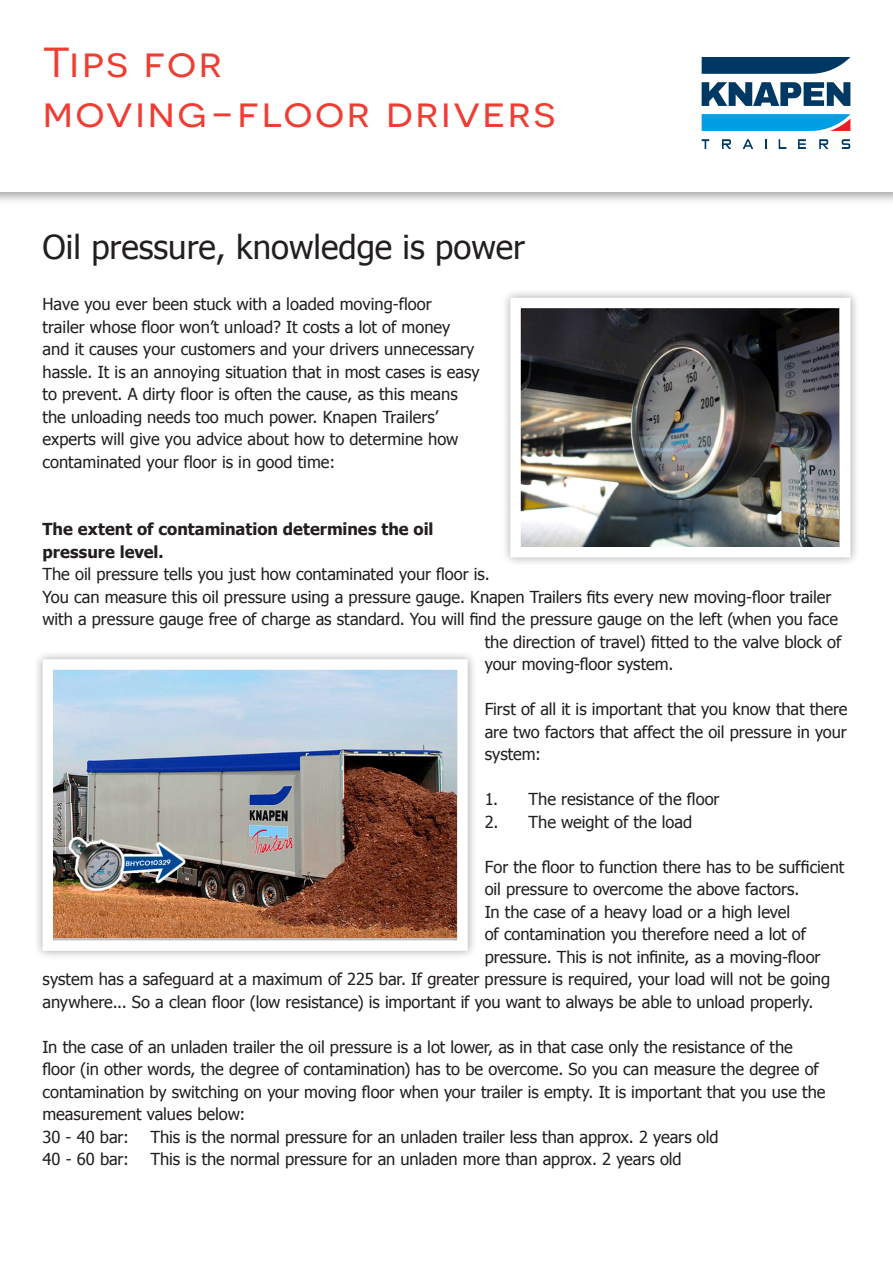
<style>
.page{position:relative;width:893px;height:1263px;background:#fff}
.page>*{position:absolute;margin:0;border:0;box-sizing:border-box;transform-origin:0 0}
.t1{font:42px/50.4px "Novecentosanswide";letter-spacing:.05em;color:#ee3e34;scale:1.05 1}
.t2{font:33px "Tahoma";color:#231f20}
.t3{font:16.5px/22.5px "Tahoma";letter-spacing:-.005em;color:#231f20}
.t4{font:700 16.5px/22.5px "Tahoma";color:#231f20}
</style>
<div class="page">
<div style="left:501px;top:289px;width:358px;height:278px;background:#f8f7f8"></div>
<img style="left:506px;top:293px;width:349px;height:269px">
<div style="left:34px;top:650px;width:443px;height:310px;background:#f8f7f8"></div>
<img style="left:38px;top:655px;width:434px;height:300px">
<div style="left:0;top:0;width:893px;height:205px;background:#231f20;opacity:.4"></div>
<div style="left:0;top:0;width:893px;height:191px;background:#fff"></div>
<svg style="left:702px;top:57px;width:148px;height:17px;background:#174a72"></svg>
<svg style="left:702px;top:114px;width:148px;height:17px;background:#169edc"></svg>
<svg style="left:702px;top:82px;width:148px;height:24px"></svg>
<svg style="left:702px;top:139px;width:7px;height:10px"></svg>
<svg style="left:743px;top:139px;width:10px;height:10px"></svg>
<svg style="left:779px;top:139px;width:7px;height:10px"></svg>
<svg style="left:798px;top:139px;width:8px;height:10px"></svg>
<svg style="left:819px;top:139px;width:9px;height:10px"></svg>
<svg style="left:842px;top:139px;width:8px;height:10px"></svg>
<svg style="left:722px;top:139px;width:9px;height:10px"></svg>
<h1 class="t1" style="left:43px;top:37px;width:490px">Tips for moving-floor drivers</h1>
<p class="t2" style="left:43px;top:225px;width:484px">Oil pressure, knowledge is power</p>
<p class="t3" style="left:43px;top:292px;width:439px">Have you ever been stuck with a loaded moving-floor<br>trailer whose floor won’t unload? It costs a lot of money and it causes your customers and your drivers unnecessary hassle. It is an annoying situation that in most cases is easy to prevent. A dirty floor is often the cause, as this means the unloading needs too much power. Knapen Trailers’ experts will give you advice about how to determine how contaminated your floor is in good time:</p>
<p class="t4" style="left:43px;top:517px;width:392px">The extent of contamination determines the oil pressure level.</p>
<p class="t3" style="left:43px;top:562px;width:449px">The oil pressure tells you just how contaminated your floor is.</p>
<p class="t3" style="left:43px;top:585px;width:790px">You can measure this oil pressure using a pressure gauge. Knapen Trailers fits every new moving-floor trailer</p>
<p class="t3" style="left:43px;top:607px;width:797px">with a pressure gauge free of charge as standard. You will find the pressure gauge on the left (when you face</p>
<p class="t3" style="left:485px;top:630px;width:358px">the direction of travel) fitted to the valve block of</p>
<p class="t3" style="left:485px;top:652px;width:190px">your moving-floor system.</p>
<p class="t3" style="left:485px;top:697px;width:364px;text-align:justify">First of all it is important that you know that there are two factors that affect the oil pressure in your system:</p>
<p class="t3" style="left:485px;top:787px;width:236px">1. The resistance of the floor</p>
<p class="t3" style="left:485px;top:810px;width:209px">2. The weight of the load</p>
<p class="t3" style="left:485px;top:855px;width:361px">For the floor to function there has to be sufficient</p>
<p class="t3" style="left:485px;top:877px;width:316px">oil pressure to overcome the above factors.</p>
<p class="t3" style="left:485px;top:900px;width:307px">In the case of a heavy load or a high level</p>
<p class="t3" style="left:485px;top:922px;width:323px">of contamination you therefore need a lot of</p>
<p class="t3" style="left:485px;top:945px;width:337px">pressure. This is not infinite, as a moving-floor</p>
<p class="t3" style="left:43px;top:967px;width:789px">system has a safeguard at a maximum of 225 bar. If greater pressure is required, your load will not be going</p>
<p class="t3" style="left:43px;top:990px;width:772px">anywhere... So a clean floor (low resistance) is important if you want to always be able to unload properly.</p>
<p class="t3" style="left:43px;top:1035px;width:784px">In the case of an unladen trailer the oil pressure is a lot lower, as in that case only the resistance of the floor (in other words, the degree of contamination) has to be overcome. So you can measure the degree of contamination by switching on your moving floor when your trailer is empty. It is important that you use the measurement values below:</p>
<p class="t3" style="left:43px;top:1125px;width:88px">30 - 40 bar:</p>
<p class="t3" style="left:151px;top:1125px;width:570px">This is the normal pressure for an unladen trailer less than approx. 2 years old</p>
<p class="t3" style="left:43px;top:1147px;width:88px">40 - 60 bar:</p>
<p class="t3" style="left:151px;top:1147px;width:533px">This is the normal pressure for an unladen more than approx. 2 years old</p>
</div>
